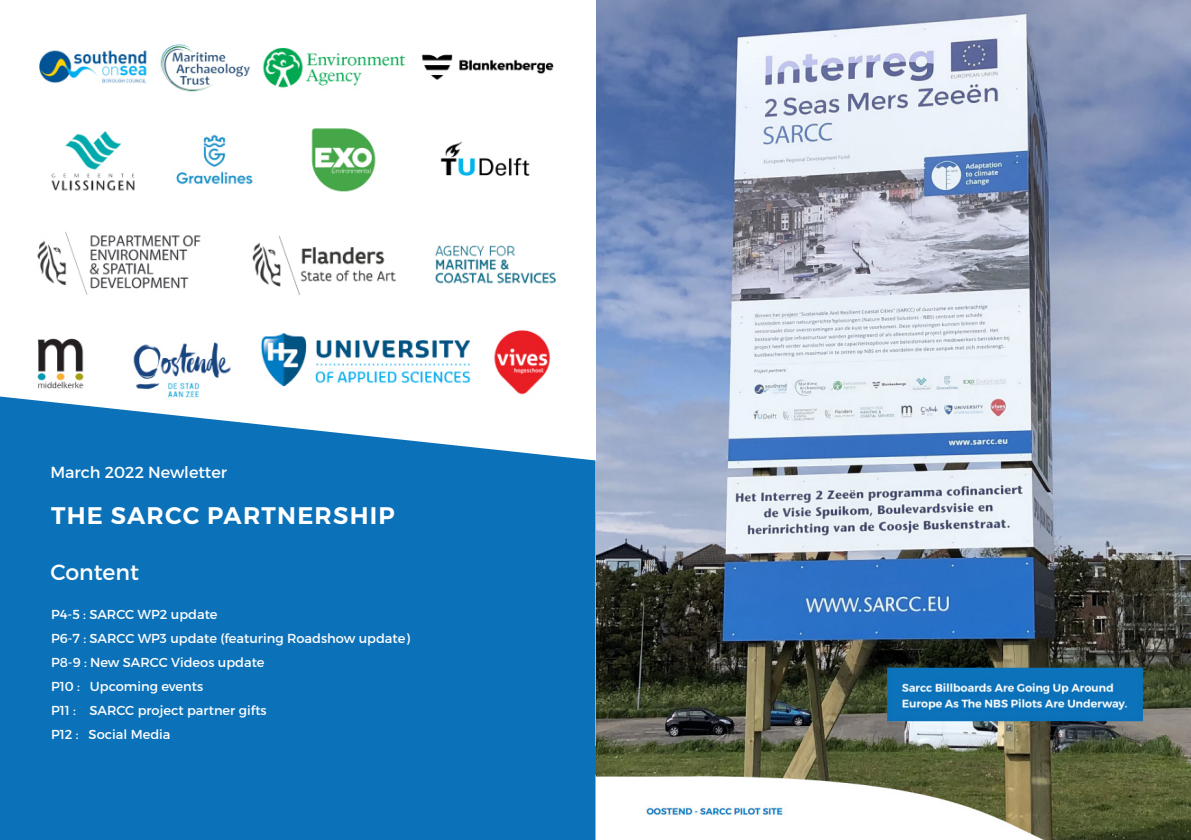
<style>
.page{position:relative;width:1191px;height:840px;background:#fff}
.page>*{position:absolute;margin:0;border:0;box-sizing:border-box;transform-origin:0 0}
.Subhead_-_Align_Left{font:600 24px "Montserrat";letter-spacing:.05em;color:#fff}
.Body_Text_-_Align_Ce{font:22px "Montserrat";color:#fffffd}
.Body_Text_-_Align_Ce-2{font:16px "Montserrat";color:#fff}
.Body_Text_-_Align_Ce-3{font:13px "Montserrat";color:#fffeff}
</style>
<div class="page">
<img style="left:37px;top:44px;width:519px;height:352px">
<svg style="left:0;top:396px;width:595px;height:350px;background:#217fc0"></svg>
<div style="left:0;top:746px;width:595px;height:93px;background:#0b72ba"></div>
<img style="left:597px;top:0;width:594px;height:839px">
<p class="Body_Text_-_Align_Ce-2" style="left:50px;top:462px;width:178px">March 2022 Newletter</p>
<p class="Subhead_-_Align_Left" style="left:51px;top:500px;width:345px">THE SARCC PARTNERSHIP</p>
<p class="Body_Text_-_Align_Ce" style="left:50px;top:558px;width:90px">Content</p>
<p class="Body_Text_-_Align_Ce-3" style="left:51px;top:606px;width:168px">P4-5 : SARCC WP2 update</p>
<p class="Body_Text_-_Align_Ce-3" style="left:51px;top:630px;width:360px">P6-7 : SARCC WP3 update (featuring Roadshow update)</p>
<p class="Body_Text_-_Align_Ce-3" style="left:51px;top:654px;width:215px">P8-9 : New SARCC Videos update</p>
<p class="Body_Text_-_Align_Ce-3" style="left:51px;top:678px;width:154px">P10 : Upcoming events</p>
<p class="Body_Text_-_Align_Ce-3" style="left:51px;top:702px;width:217px">P11 : SARCC project partner gifts</p>
<p class="Body_Text_-_Align_Ce-3" style="left:51px;top:726px;width:121px">P12 : Social Media</p>
</div>
